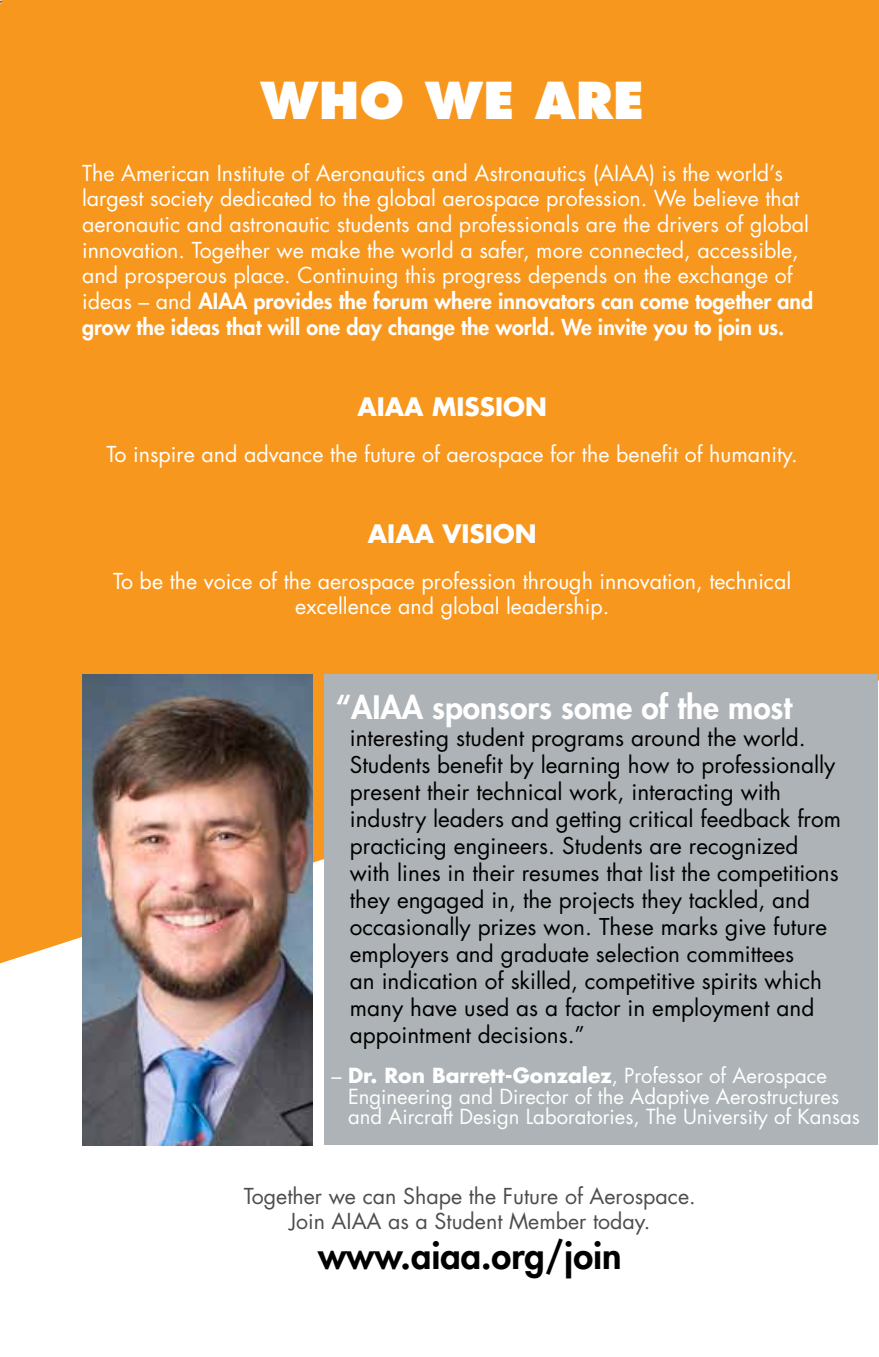
<style>
.page{position:relative;width:879px;height:1357px;background:#fff}
.page>*{position:absolute;margin:0;border:0;box-sizing:border-box;transform-origin:0 0}
.t1{font:800 49.5px "Futura Std";color:#fff}
.t2{font:800 36px "Futura Std";color:#000}
.t3{font:800 31.5px "Futura Std";color:#fff}
.t4{font:700 24.75px "Futura Std";color:#fff}
.t5{font:22.5px/27px "Futura Std";color:#000}
.t6{font:21.38px/25.7px "Futura Std";color:#fff}
.t7{font:21.38px/25.7px "Futura Std";color:#4d4d4f;text-align:center}
.t8{font:20.25px/20.2px "Futura Std";color:#fff}
.s1{font-weight:800}
.s2{font-weight:700}
</style>
<div class="page">
<div style="left:0;top:0;width:878px;height:963px;background:#f8971d"></div>
<div style="left:324px;top:675px;width:553px;height:470px;background:#adb3b6"></div>
<img style="left:82px;top:675px;width:230px;height:470px">
<h1 class="t1" style="left:260px;top:69px;width:385px">WHO WE ARE</h1>
<p class="t6" style="left:82px;top:160px;width:732px">The American Institute of Aeronautics and Astronautics (AIAA) is the world’s largest society dedicated to the global aerospace profession. We believe that aeronautic and astronautic students and professionals are the drivers of global innovation. Together we make the world a safer, more connected, accessible, and prosperous place. Continuing this progress depends on the exchange of ideas – and <span class="s1">AIAA provides the forum where innovators can come together and grow the ideas that will one day change the world. We invite you to join us.</span></p>
<p class="t4" style="left:357px;top:390px;width:191px">AIAA MISSION</p>
<p class="t6" style="left:107px;top:441px;width:692px">To inspire and advance the future of aerospace for the benefit of humanity.</p>
<p class="t4" style="left:368px;top:517px;width:170px">AIAA VISION</p>
<p class="t6" style="left:113px;top:568px;width:679px;text-align:center">To be the voice of the aerospace profession through innovation, technical excellence and global leadership.</p>
<h3 class="t3" style="left:335px;top:687px;width:457px">“AIAA sponsors some of the most</h3>
<p class="t5" style="left:349px;top:724px;width:492px">interesting student programs around the world.<br>Students benefit by learning how to professionally present their technical work, interacting with industry leaders and getting critical feedback from practicing engineers. Students are recognized with lines in their resumes that list the competitions they engaged in, the projects they tackled, and occasionally prizes won. These marks give future employers and graduate selection committees<br>an indication of skilled, competitive spirits which many have used as a factor in employment and appointment decisions.”</p>
<p class="t8" style="left:348px;top:1066px;width:513px;text-indent:-16px">– <span class="s2">Dr. Ron Barrett-Gonzalez</span>, Professor of Aerospace<br>Engineering and Director of the Adaptive Aerostructures and Aircraft Design Laboratories, The University of Kansas</p>
<p class="t7" style="left:244px;top:1183px;width:453px">Together we can Shape the Future of Aerospace.<br>Join AIAA as a Student Member today.</p>
<h2 class="t2" style="left:318px;top:1232px;width:305px">www.aiaa.org/join</h2>
</div>
